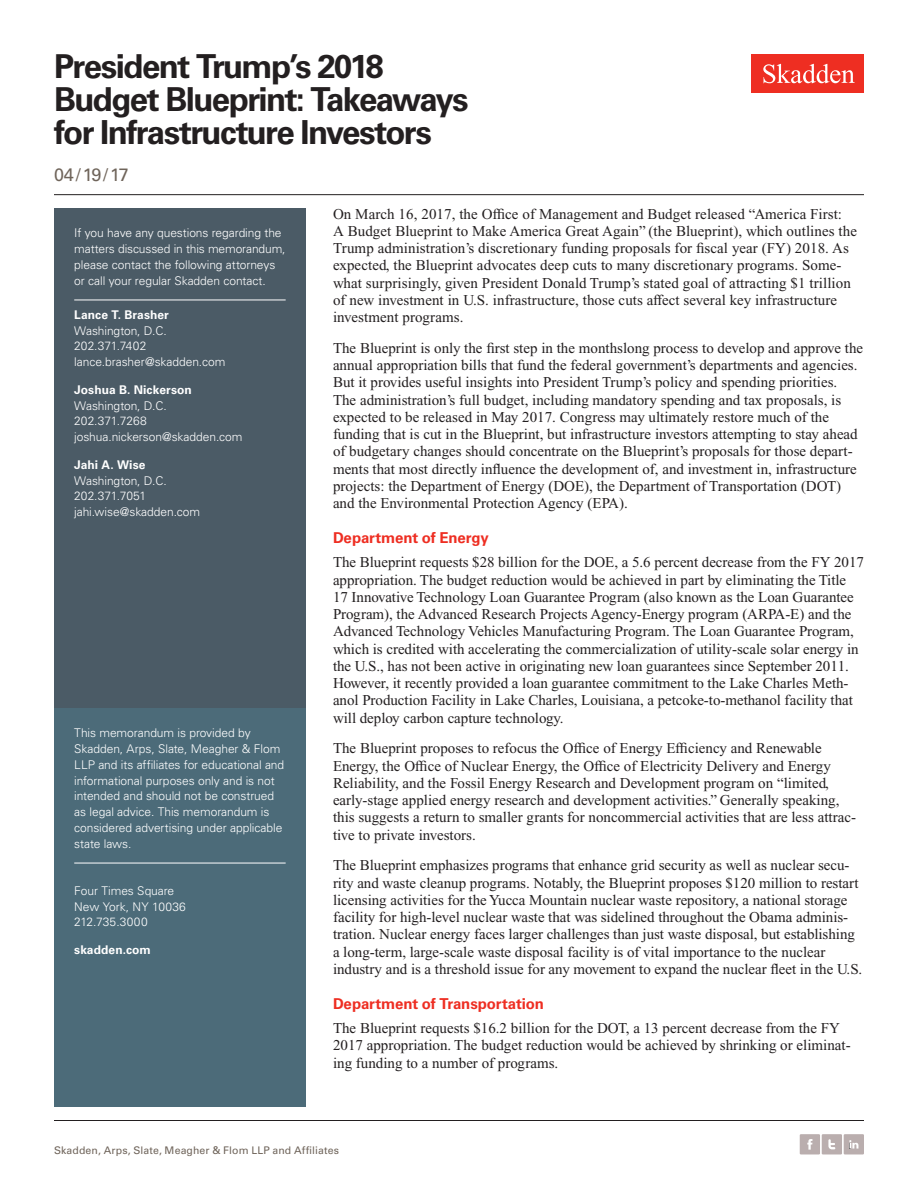
<style>
.page{position:relative;width:918px;height:1188px;background:#fff}
.page>*{position:absolute;margin:0;border:0;box-sizing:border-box;transform-origin:0 0}
.t1{font:700 33px/33px "Univers LT Std";letter-spacing:-.05em;color:#231f20}
.t2{font:18px "Univers LT Std";color:#6f645a}
.Main_Body{font:15px/17.2px "Times New Roman PS Std";color:#231f20}
.First_Level_Heading{font:700 15px "Univers LT Std";letter-spacing:-.01em;color:#ee2e22}
.Sidebar_body_rule_be{font:300 12px/15.8px "Univers LT Std";letter-spacing:-.005em;color:#fff}
.Sidebar_body{font:300 12px "Univers LT Std";letter-spacing:-.005em;color:#fff}
.Name{font:700 12px "Univers LT Std";letter-spacing:.01em;color:#fff}
.Folio{font:10.5px "Univers LT Std";letter-spacing:.01em;color:#6f645a}
</style>
<div class="page">
<div style="left:752px;top:54px;width:112px;height:39px;background:#ee2e22"></div>
<svg style="left:763px;top:64px;width:92px;height:19px"></svg>
<div style="left:844px;top:1134px;width:20px;height:20px;background:#baaeae"></div>
<svg style="left:849px;top:1140px;width:9px;height:9px"></svg>
<div style="left:800px;top:1134px;width:20px;height:20px;background:#baaeae"></div>
<svg style="left:807px;top:1139px;width:5px;height:11px"></svg>
<div style="left:822px;top:1134px;width:20px;height:20px;background:#baaeae"></div>
<svg style="left:828px;top:1139px;width:7px;height:10px"></svg>
<div style="left:54px;top:208px;width:252px;height:506px;background:#4b5b66"></div>
<hr style="left:74px;top:300px;width:212px;height:1px;background:#fff">
<div style="left:54px;top:708px;width:252px;height:399px;background:#4c6b79"></div>
<hr style="left:74px;top:863px;width:212px;height:1px;background:#fff">
<hr style="left:54px;top:1120px;width:810px;height:1px;background:#231f20">
<hr style="left:54px;top:194px;width:810px;height:1px;background:#231f20">
<h1 class="t1" style="left:54px;top:50px;width:416px">President Trump’s 2018<br>Budget Blueprint: Takeaways for Infrastructure Investors</h1>
<p class="t2" style="left:54px;top:164px;width:76px">04/19/17</p>
<p class="Sidebar_body_rule_be" style="left:74px;top:225px;width:213px">If you have any questions regarding the matters discussed in this memorandum, please contact the following attorneys or call your regular Skadden contact.</p>
<p class="Name" style="left:74px;top:308px;width:96px">Lance T. Brasher</p>
<p class="Sidebar_body" style="left:74px;top:323px;width:94px">Washington, D.C.</p>
<p class="Sidebar_body" style="left:74px;top:339px;width:74px">202.371.7402</p>
<p class="Sidebar_body" style="left:74px;top:355px;width:153px">lance.brasher@skadden.com</p>
<p class="Name" style="left:74px;top:383px;width:119px">Joshua B. Nickerson</p>
<p class="Sidebar_body" style="left:74px;top:398px;width:94px">Washington, D.C.</p>
<p class="Sidebar_body" style="left:74px;top:414px;width:74px">202.371.7268</p>
<p class="Sidebar_body" style="left:74px;top:430px;width:170px">joshua.nickerson@skadden.com</p>
<p class="Name" style="left:74px;top:458px;width:73px">Jahi A. Wise</p>
<p class="Sidebar_body" style="left:74px;top:473px;width:94px">Washington, D.C.</p>
<p class="Sidebar_body" style="left:74px;top:489px;width:73px">202.371.7051</p>
<p class="Sidebar_body" style="left:74px;top:505px;width:127px">jahi.wise@skadden.com</p>
<p class="Sidebar_body_rule_be" style="left:74px;top:725px;width:212px">This memorandum is provided by Skadden, Arps, Slate, Meagher &amp; Flom LLP and its affiliates for educational and informational purposes only and is not intended and should not be construed as legal advice. This memorandum is considered advertising under applicable state laws.</p>
<p class="Sidebar_body_rule_be" style="left:74px;top:883px;width:113px">Four Times Square<br>New York, NY 10036<br>212.735.3000</p>
<p class="Name" style="left:74px;top:943px;width:78px">skadden.com</p>
<p class="Main_Body" style="left:333px;top:205px;width:526px">On March 16, 2017, the Office of Management and Budget released “America First:<br>A Budget Blueprint to Make America Great Again” (the Blueprint), which outlines the Trump administration’s discretionary funding proposals for fiscal year (FY) 2018. As expected, the Blueprint advocates deep cuts to many discretionary programs. Some&shy;what surprisingly, given President Donald Trump’s stated goal of attracting $1 trillion of new investment in U.S. infrastructure, those cuts affect several key infrastructure investment programs.</p>
<p class="Main_Body" style="left:333px;top:339px;width:532px">The Blueprint is only the first step in the monthslong process to develop and approve the annual appropriation bills that fund the federal government’s departments and agencies.<br>But it provides useful insights into President Trump’s policy and spending priorities.<br>The administration’s full budget, including mandatory spending and tax proposals, is expected to be released in May 2017. Congress may ultimately restore much of the funding that is cut in the Blueprint, but infrastructure investors attempting to stay ahead of budgetary changes should concentrate on the Blueprint’s proposals for those depart&shy;ments that most directly influence the development of, and investment in, infrastructure projects: the Department of Energy (DOE), the Department of Transportation (DOT) and the Environmental Protection Agency (EPA).</p>
<p class="First_Level_Heading" style="left:333px;top:529px;width:157px">Department of Energy</p>
<p class="Main_Body" style="left:333px;top:554px;width:532px">The Blueprint requests $28 billion for the DOE, a 5.6 percent decrease from the FY 2017 appropriation. The budget reduction would be achieved in part by eliminating the Title 17 Innovative Technology Loan Guarantee Program (also known as the Loan Guarantee Program), the Advanced Research Projects Agency-Energy program (ARPA-E) and the Advanced Technology Vehicles Manufacturing Program. The Loan Guarantee Program, which is credited with accelerating the commercialization of utility-scale solar energy in the U.S., has not been active in originating new loan guarantees since September 2011.<br>However, it recently provided a loan guarantee commitment to the Lake Charles Meth&shy;anol Production Facility in Lake Charles, Louisiana, a petcoke-to-methanol facility that will deploy carbon capture technology.</p>
<p class="Main_Body" style="left:333px;top:740px;width:525px">The Blueprint proposes to refocus the Office of Energy Efficiency and Renewable Energy, the Office of Nuclear Energy, the Office of Electricity Delivery and Energy Reliability, and the Fossil Energy Research and Development program on “limited, early-stage applied energy research and development activities.” Generally speaking, this suggests a return to smaller grants for noncommercial activities that are less attrac&shy;tive to private investors.</p>
<p class="Main_Body" style="left:333px;top:857px;width:531px">The Blueprint emphasizes programs that enhance grid security as well as nuclear secu&shy;rity and waste cleanup programs. Notably, the Blueprint proposes $120 million to restart licensing activities for the Yucca Mountain nuclear waste repository, a national storage facility for high-level nuclear waste that was sidelined throughout the Obama adminis&shy;tration. Nuclear energy faces larger challenges than just waste disposal, but establishing a long-term, large-scale waste disposal facility is of vital importance to the nuclear industry and is a threshold issue for any movement to expand the nuclear fleet in the U.S.</p>
<p class="First_Level_Heading" style="left:333px;top:995px;width:213px">Department of Transportation</p>
<p class="Main_Body" style="left:333px;top:1020px;width:519px">The Blueprint requests $16.2 billion for the DOT, a 13 percent decrease from the FY<br>2017 appropriation. The budget reduction would be achieved by shrinking or eliminat&shy;ing funding to a number of programs.</p>
<p class="Folio" style="left:54px;top:1144px;width:287px">Skadden, Arps, Slate, Meagher &amp; Flom LLP and Affiliates</p>
</div>
